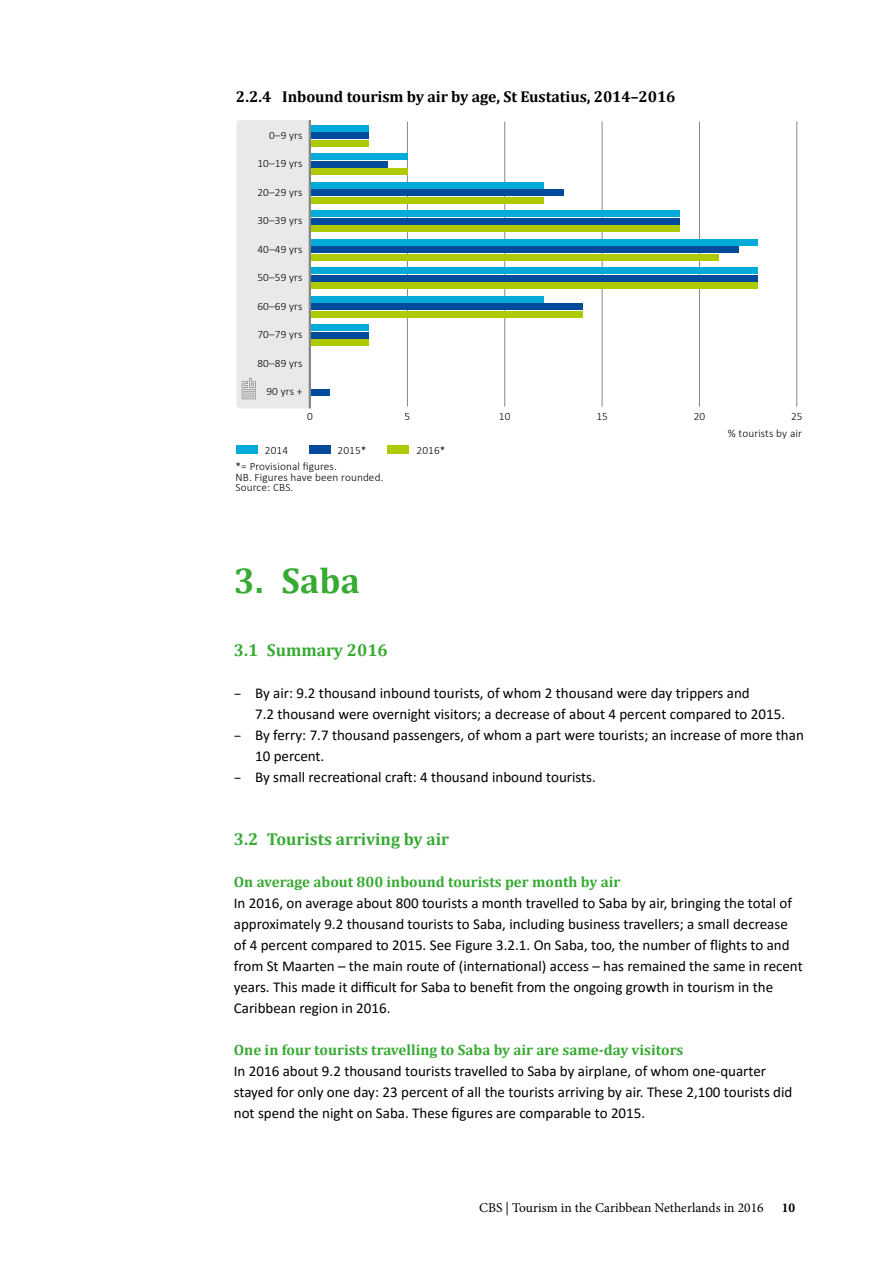
<style>
.page{position:relative;width:893px;height:1263px;background:#fff}
.page>*{position:absolute;margin:0;border:0;box-sizing:border-box;transform-origin:0 0}
.t1{font:700 36px "Cambria";color:#37aa32}
.t2{font:700 17.25px "Cambria";color:#37aa32}
.t3{font:700 15.75px "Cambria";letter-spacing:-.005em;color:#000}
.t4{font:15px/21px "Calibri";color:#000}
.t5{font:700 15px "Cambria";color:#37aa32}
.t6{font:13.5px "Minion Pro";color:#000}
.t7{font:700 13.5px "Minion Pro";color:#000}
.t8{font:300 11.25px/10.5px "Calibri";letter-spacing:.01em;color:#000}
.s1{font-family:"Corbel"}
</style>
<div class="page">
<div style="left:236px;top:446px;width:22px;height:8px;background:#00abd9"></div>
<div style="left:309px;top:446px;width:21px;height:8px;background:#004b9c"></div>
<div style="left:387px;top:446px;width:21px;height:8px;background:#afca00"></div>
<div style="left:237px;top:120px;width:72px;height:288px;background:#e9e9e9"></div>
<hr style="left:407px;top:121px;width:1px;height:286px;background:#868786">
<hr style="left:504px;top:121px;width:1px;height:286px;background:#868786">
<hr style="left:602px;top:121px;width:1px;height:286px;background:#868786">
<hr style="left:699px;top:121px;width:1px;height:286px;background:#868786">
<hr style="left:796px;top:121px;width:1px;height:286px;background:#868786">
<div style="left:310px;top:140px;width:58px;height:6px;background:#afca00"></div>
<div style="left:310px;top:169px;width:97px;height:6px;background:#afca00"></div>
<div style="left:310px;top:197px;width:234px;height:6px;background:#afca00"></div>
<div style="left:310px;top:226px;width:370px;height:6px;background:#afca00"></div>
<div style="left:310px;top:254px;width:409px;height:6px;background:#afca00"></div>
<div style="left:310px;top:283px;width:448px;height:6px;background:#afca00"></div>
<div style="left:310px;top:311px;width:273px;height:6px;background:#afca00"></div>
<div style="left:310px;top:340px;width:58px;height:6px;background:#afca00"></div>
<div style="left:310px;top:133px;width:58px;height:6px;background:#004b9c"></div>
<div style="left:310px;top:161px;width:78px;height:6px;background:#004b9c"></div>
<div style="left:310px;top:190px;width:253px;height:6px;background:#004b9c"></div>
<div style="left:310px;top:218px;width:370px;height:6px;background:#004b9c"></div>
<div style="left:310px;top:247px;width:428px;height:6px;background:#004b9c"></div>
<div style="left:310px;top:275px;width:448px;height:6px;background:#004b9c"></div>
<div style="left:310px;top:304px;width:273px;height:6px;background:#004b9c"></div>
<div style="left:310px;top:332px;width:58px;height:6px;background:#004b9c"></div>
<div style="left:310px;top:389px;width:20px;height:6px;background:#004b9c"></div>
<div style="left:310px;top:125px;width:58px;height:6px;background:#00abd9"></div>
<div style="left:310px;top:154px;width:97px;height:6px;background:#00abd9"></div>
<div style="left:310px;top:182px;width:234px;height:6px;background:#00abd9"></div>
<div style="left:310px;top:211px;width:370px;height:6px;background:#00abd9"></div>
<div style="left:310px;top:239px;width:448px;height:6px;background:#00abd9"></div>
<div style="left:310px;top:268px;width:448px;height:6px;background:#00abd9"></div>
<div style="left:310px;top:296px;width:234px;height:6px;background:#00abd9"></div>
<div style="left:310px;top:325px;width:58px;height:6px;background:#00abd9"></div>
<hr style="left:309px;top:120px;width:2px;height:288px;background:#868786">
<p class="t3" style="left:236px;top:87px;width:441px">2.2.4 Inbound tourism by air by age, St Eustatius, 2014–2016</p>
<p class="t8" style="left:269px;top:130px;width:35px">0–9 yrs</p>
<p class="t8" style="left:257px;top:158px;width:47px">10–19 yrs</p>
<p class="t8" style="left:257px;top:187px;width:47px">20–29 yrs</p>
<p class="t8" style="left:257px;top:215px;width:47px">30–39 yrs</p>
<p class="t8" style="left:257px;top:244px;width:47px">40–49 yrs</p>
<p class="t8" style="left:257px;top:272px;width:47px">50–59 yrs</p>
<p class="t8" style="left:257px;top:301px;width:47px">60–69 yrs</p>
<p class="t8" style="left:257px;top:329px;width:47px">70–79 yrs</p>
<p class="t8" style="left:257px;top:358px;width:47px">80–89 yrs</p>
<p class="t8" style="left:266px;top:386px;width:38px">90 yrs +</p>
<p class="t8" style="left:307px;top:411px;width:7px">0</p>
<p class="t8" style="left:405px;top:411px;width:7px">5</p>
<p class="t8" style="left:499px;top:411px;width:13px">10</p>
<p class="t8" style="left:596px;top:411px;width:13px">15</p>
<p class="t8" style="left:694px;top:411px;width:13px">20</p>
<p class="t8" style="left:791px;top:411px;width:13px">25</p>
<p class="t8" style="left:265px;top:445px;width:25px">2014</p>
<p class="t8" style="left:338px;top:445px;width:30px">2015*</p>
<p class="t8" style="left:417px;top:445px;width:30px">2016*</p>
<p class="t8" style="left:236px;top:461px;width:149px">*= Provisional figures.<br>NB. Figures have been rounded.<br>Source: CBS.</p>
<h1 class="t1" style="left:234px;top:559px;width:128px">3. Saba</h1>
<p class="t8" style="left:728px;top:427px;width:76px">% tourists by air</p>
<p class="t2" style="left:234px;top:640px;width:155px">3.1 Summary 2016</p>
<p class="t4" style="left:234px;top:682px;width:517px"><span class="s1">−</span> By air: 9.2 thousand inbound tourists, of whom 2 thousand were day trippers and</p>
<p class="t4" style="left:255px;top:703px;width:531px">7.2 thousand were overnight visitors; a decrease of about 4 percent compared to 2015.</p>
<p class="t4" style="left:234px;top:724px;width:571px"><span class="s1">−</span> By ferry: 7.7 thousand passengers, of whom a part were tourists; an increase of more than</p>
<p class="t4" style="left:255px;top:745px;width:71px">10 percent.</p>
<p class="t4" style="left:234px;top:766px;width:364px"><span class="s1">−</span> By small recreational craft: 4 thousand inbound tourists.</p>
<p class="t2" style="left:234px;top:829px;width:217px">3.2 Tourists arriving by air</p>
<p class="t5" style="left:234px;top:873px;width:388px">On average about 800 inbound tourists per month by air</p>
<p class="t4" style="left:234px;top:892px;width:570px">In 2016, on average about 800 tourists a month travelled to Saba by air, bringing the total of approximately 9.2 thousand tourists to Saba, including business travellers; a small decrease of 4 percent compared to 2015. See Figure 3.2.1. On Saba, too, the number of flights to and from St Maarten – the main route of (international) access – has remained the same in recent years. This made it difficult for Saba to benefit from the ongoing growth in tourism in the Caribbean region in 2016.</p>
<p class="t5" style="left:234px;top:1041px;width:451px">One in four tourists travelling to Saba by air are same-day visitors</p>
<p class="t4" style="left:234px;top:1060px;width:560px">In 2016 about 9.2 thousand tourists travelled to Saba by airplane, of whom one-quarter stayed for only one day: 23 percent of all the tourists arriving by air. These 2,100 tourists did not spend the night on Saba. These figures are comparable to 2015.</p>
<p class="t6" style="left:479px;top:1198px;width:286px">CBS | Tourism in the Caribbean Netherlands in 2016</p>
<p class="t7" style="left:782px;top:1198px;width:15px">10</p>
</div>
